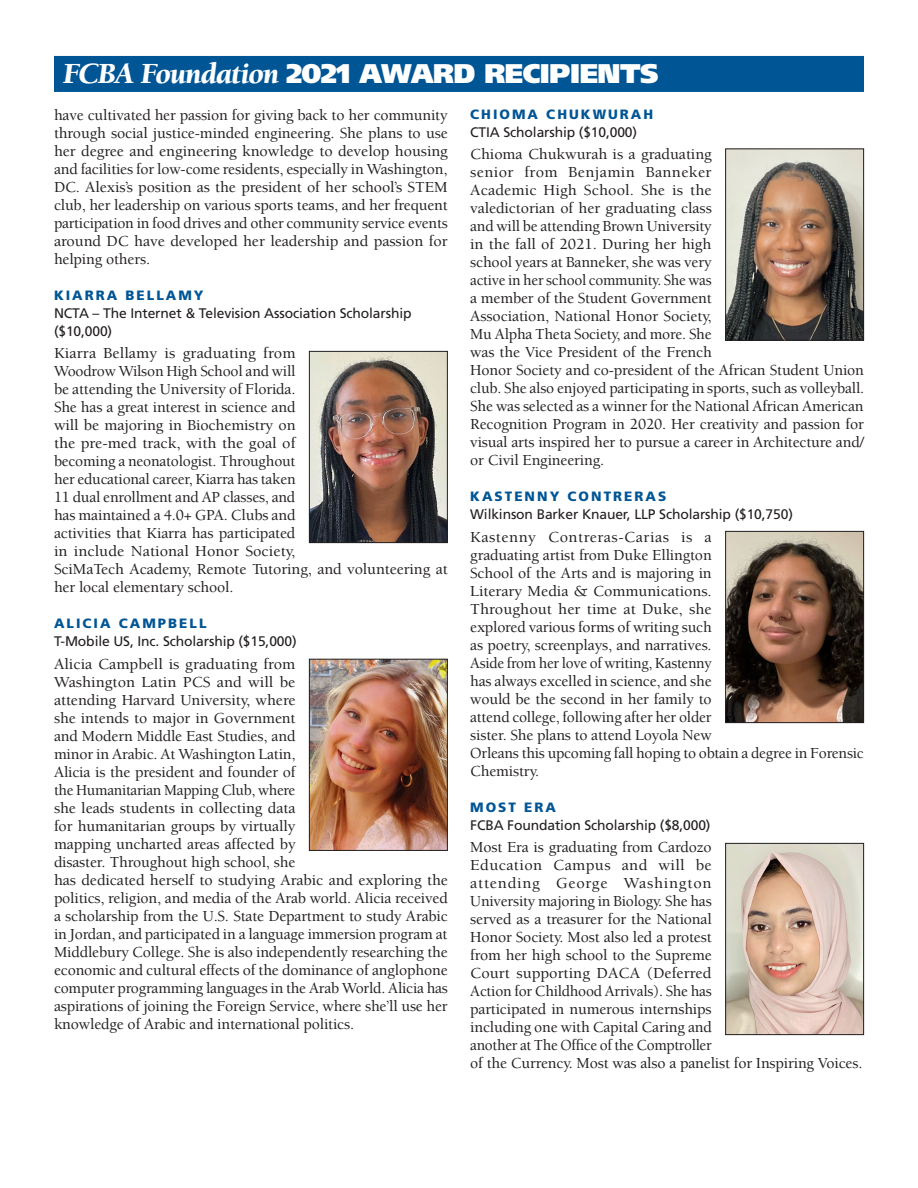
<style>
.page{position:relative;width:918px;height:1188px;background:#fff}
.page>*{position:absolute;margin:0;border:0;box-sizing:border-box;transform-origin:0 0}
.Section_Head{font:900 27px "Frutiger";letter-spacing:-.02em;color:#fff}
.t1{font:500 15.75px/18px "Berkeley";letter-spacing:-.01em;color:#231f20}
.Scholar_School{font:13.8px/18px "Frutiger";letter-spacing:-.01em;color:#231f20}
.Normal_Subhead{font:900 13.5px "Frutiger";letter-spacing:.15em;color:#005595}
.s1{font-family:"Berkeley";font-style:italic;font-size:30px}
</style>
<div class="page">
<img style="left:311px;top:353px;width:135px;height:188px">
<div style="left:309px;top:351px;width:139px;height:192px;border:1px solid #231f20"></div>
<img style="left:311px;top:661px;width:135px;height:188px">
<div style="left:309px;top:659px;width:139px;height:192px;border:1px solid #231f20"></div>
<img style="left:727px;top:150px;width:135px;height:188px">
<div style="left:725px;top:148px;width:139px;height:192px;border:1px solid #231f20"></div>
<img style="left:727px;top:533px;width:135px;height:188px">
<div style="left:725px;top:531px;width:139px;height:192px;border:1px solid #231f20"></div>
<div style="left:54px;top:56px;width:810px;height:36px;background:#005595"></div>
<img style="left:727px;top:845px;width:135px;height:188px">
<div style="left:725px;top:843px;width:139px;height:192px;border:1px solid #231f20"></div>
<p class="Section_Head" style="left:63px;top:57px;width:597px"><span class="s1">FCBA Foundation</span> 2021 AWARD RECIPIENTS</p>
<p class="t1" style="left:54px;top:106px;width:395px;text-align:justify">have cultivated her passion for giving back to her community through social justice-minded engineering. She plans to use her degree and engineering knowledge to develop housing and facilities for low-come residents, especially in Washington, DC. Alexis’s position as the president of her school’s STEM club, her leadership on various sports teams, and her frequent participation in food drives and other community service events around DC have developed her leadership and passion for helping others.</p>
<p class="Normal_Subhead" style="left:54px;top:287px;width:151px">KIARRA BELLAMY</p>
<p class="Scholar_School" style="left:54px;top:304px;width:359px">NCTA – The Internet &amp; Television Association Scholarship ($10,000)</p>
<p class="t1" style="left:54px;top:345px;width:395px">Kiarra Bellamy is graduating from<br>Woodrow Wilson High School and will<br>be attending the University of Florida.<br>She has a great interest in science and<br>will be majoring in Biochemistry on<br>the pre-med track, with the goal of<br>becoming a neonatologist. Throughout<br>her educational career, Kiarra has taken<br>11 dual enrollment and AP classes, and<br>has maintained a 4.0+ GPA. Clubs and<br>activities that Kiarra has participated<br>in include National Honor Society,<br>SciMaTech Academy, Remote Tutoring, and volunteering at her local elementary school.</p>
<p class="Normal_Subhead" style="left:54px;top:615px;width:154px">ALICIA CAMPBELL</p>
<p class="Scholar_School" style="left:54px;top:633px;width:244px">T-Mobile US, Inc. Scholarship ($15,000)</p>
<p class="t1" style="left:54px;top:655px;width:396px">Alicia Campbell is graduating from<br>Washington Latin PCS and will be<br>attending Harvard University, where<br>she intends to major in Government<br>and Modern Middle East Studies, and<br>minor in Arabic. At Washington Latin,<br>Alicia is the president and founder of<br>the Humanitarian Mapping Club, where<br>she leads students in collecting data<br>for humanitarian groups by virtually<br>mapping uncharted areas affected by<br>disaster. Throughout high school, she<br>has dedicated herself to studying Arabic and exploring the politics, religion, and media of the Arab world. Alicia received a scholarship from the U.S. State Department to study Arabic in Jordan, and participated in a language immersion program at Middlebury College. She is also independently researching the economic and cultural effects of the dominance of anglophone computer programming languages in the Arab World. Alicia has aspirations of joining the Foreign Service, where she’ll use her knowledge of Arabic and international politics.</p>
<p class="Normal_Subhead" style="left:470px;top:106px;width:185px">CHIOMA CHUKWURAH</p>
<p class="Scholar_School" style="left:470px;top:123px;width:168px">CTIA Scholarship ($10,000)</p>
<p class="t1" style="left:470px;top:146px;width:395px">Chioma Chukwurah is a graduating<br>senior from Benjamin Banneker<br>Academic High School. She is the<br>valedictorian of her graduating class<br>and will be attending Brown University<br>in the fall of 2021. During her high<br>school years at Banneker, she was very<br>active in her school community. She was<br>a member of the Student Government<br>Association, National Honor Society,<br>Mu Alpha Theta Society, and more. She<br>was the Vice President of the French<br>Honor Society and co-president of the African Student Union club. She also enjoyed participating in sports, such as volleyball.<br>She was selected as a winner for the National African American Recognition Program in 2020. Her creativity and passion for visual arts inspired her to pursue a career in Architecture and/ or Civil Engineering.</p>
<p class="Normal_Subhead" style="left:470px;top:488px;width:198px">KASTENNY CONTRERAS</p>
<p class="Scholar_School" style="left:470px;top:505px;width:324px">Wilkinson Barker Knauer, LLP Scholarship ($10,750)</p>
<p class="t1" style="left:470px;top:528px;width:395px">Kastenny Contreras-Carias is a<br>graduating artist from Duke Ellington<br>School of the Arts and is majoring in<br>Literary Media &amp; Communications.<br>Throughout her time at Duke, she<br>explored various forms of writing such<br>as poetry, screenplays, and narratives.<br>Aside from her love of writing, Kastenny<br>has always excelled in science, and she<br>would be the second in her family to<br>attend college, following after her older<br>sister. She plans to attend Loyola New<br>Orleans this upcoming fall hoping to obtain a degree in Forensic Chemistry.</p>
<p class="Normal_Subhead" style="left:470px;top:799px;width:87px">MOST ERA</p>
<p class="Scholar_School" style="left:470px;top:816px;width:242px">FCBA Foundation Scholarship ($8,000)</p>
<p class="t1" style="left:470px;top:839px;width:394px">Most Era is graduating from Cardozo<br>Education Campus and will be<br>attending George Washington<br>University majoring in Biology. She has<br>served as a treasurer for the National<br>Honor Society. Most also led a protest<br>from her high school to the Supreme<br>Court supporting DACA (Deferred<br>Action for Childhood Arrivals). She has<br>participated in numerous internships<br>including one with Capital Caring and<br>another at The Office of the Comptroller<br>of the Currency. Most was also a panelist for Inspiring Voices.</p>
</div>
